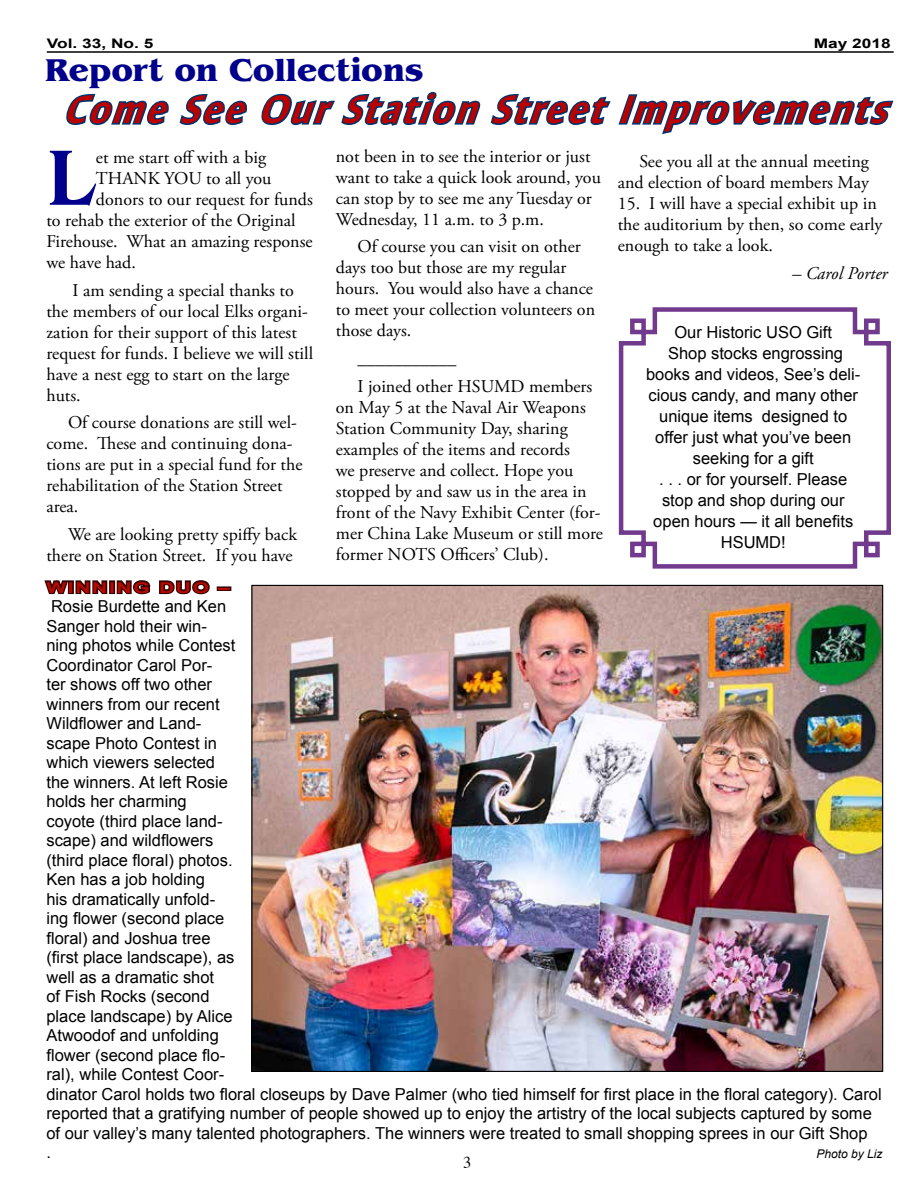
<style>
.page{position:relative;width:918px;height:1188px;background:#fff}
.page>*{position:absolute;margin:0;border:0;box-sizing:border-box;transform-origin:0 0}
.t1{font:500 81px "Benguiat Std ITC";color:#00008c}
.t2{font:italic 700 41.1px "Massif Std";color:#bb0100;scale:.88 1}
.t3{font:700 33px "Benguiat Std ITC";color:#00008c}
.t4{font:18px/21px "Adobe Garamond Pro";color:#000}
.t5{font:italic 18px "Adobe Garamond Pro";color:#000}
.t6{font:16.5px/19.5px "Arial";color:#000}
.t7{font:16.5px "Times";color:#000}
.t8{font:700 14.85px "Arial";letter-spacing:.08em;color:#b50a00;scale:1.41 1}
.t9{font:700 13.2px "Arial";color:#000;scale:1.31 1}
.t10{font:italic 12px "Arial";color:#000}
</style>
<div class="page">
<svg style="left:44px;top:580px;width:64px;height:15px"></svg>
<div style="left:109px;top:580px;width:6px;height:14px;border:3px solid #350000"></div>
<svg style="left:115px;top:580px;width:36px;height:15px"></svg>
<svg style="left:159px;top:580px;width:51px;height:15px"></svg>
<div style="left:217px;top:586px;width:14px;height:5px;border:3px solid #350000"></div>
<hr style="left:47px;top:51px;width:847px;height:2px;background:#000">
<svg style="left:66px;top:93px;width:103px;height:32px"></svg>
<svg style="left:179px;top:94px;width:69px;height:31px"></svg>
<svg style="left:261px;top:91px;width:220px;height:35px"></svg>
<svg style="left:490px;top:93px;width:404px;height:42px"></svg>
<img style="left:253px;top:587px;width:628px;height:483px">
<svg style="left:618px;top:307px;width:273px;height:262px"></svg>
<p class="t9" style="left:47px;top:34px;width:83px">Vol. 33, No. 5</p>
<p class="t9" style="left:814px;top:34px;width:60px">May 2018</p>
<h3 class="t3" style="left:45px;top:52px;width:379px">Report on Collections</h3>
<h2 class="t2" style="left:63px;top:84px;width:955px">ComeSeeOurStationStreetImprovements</h2>
<h1 class="t1" style="left:46px;top:131px;width:51px">L</h1>
<p class="t4" style="left:96px;top:147px;width:172px">et me start off with a big</p>
<p class="t4" style="left:336px;top:146px;width:267px">not been in to see the interior or just want to take a quick look around, you can stop by to see me any Tuesday or Wednesday, 11 a.m. to 3 p.m.</p>
<p class="t4" style="left:336px;top:237px;width:261px;text-indent:22px">Of course you can visit on other days too but those are my regular hours. You would also have a chance to meet your collection volunteers on those days.</p>
<p class="t4" style="left:357px;top:345px;width:236px;line-height:27.8px">___________<br>I joined other HSUMD members</p>
<p class="t4" style="left:336px;top:397px;width:269px">on May 5 at the Naval Air Weapons<br>Station Community Day, sharing examples of the items and records<br>we preserve and collect. Hope you stopped by and saw us in the area in front of the Navy Exhibit Center (for&shy;mer China Lake Museum or still more former NOTS Officers’ Club).</p>
<p class="t4" style="left:618px;top:151px;width:253px;text-align:right">See you all at the annual meeting and election of board members May</p>
<p class="t4" style="left:618px;top:193px;width:266px">15. I will have a special exhibit up in the auditorium by then, so come early enough to take a look.</p>
<p class="t5" style="left:792px;top:262px;width:97px">– Carol Porter</p>
<p class="t4" style="left:96px;top:168px;width:177px">THANK YOU to all you</p>
<p class="t4" style="left:96px;top:189px;width:218px">donors to our request for funds</p>
<p class="t4" style="left:46px;top:210px;width:251px">to rehab the exterior of the Original</p>
<p class="t4" style="left:46px;top:231px;width:268px">Firehouse. What an amazing response</p>
<p class="t4" style="left:46px;top:252px;width:91px">we have had.</p>
<p class="t4" style="left:46px;top:280px;width:268px;text-indent:26px">I am sending a special thanks to the members of our local Elks organi&shy;zation for their support of this latest request for funds. I believe we will still have a nest egg to start on the large huts.</p>
<p class="t4" style="left:46px;top:413px;width:258px;text-indent:22px">Of course donations are still wel&shy;come. These and continuing dona&shy;tions are put in a special fund for the rehabilitation of the Station Street area.</p>
<p class="t4" style="left:46px;top:525px;width:252px;text-align:right">We are looking pretty spiffy back there on Station Street. If you have</p>
<p class="t6" style="left:646px;top:322px;width:216px;line-height:21px;text-align:center">Our Historic USO Gift<br>Shop stocks engrossing books and videos, See’s deli&shy;cious candy, and many other unique items designed to offer just what you’ve been seeking for a gift<br>. . . or for yourself. Please stop and shop during our open hours — it all benefits<br>HSUMD!</p>
<p class="t8" style="left:46px;top:577px;width:132px">WINNING DUO –</p>
<p class="t6" style="left:46px;top:597px;width:837px">Rosie Burdette and Ken<br>Sanger hold their win-<br>ning photos while Contest<br>Coordinator Carol Por-<br>ter shows off two other<br>winners from our recent<br>Wildflower and Land-<br>scape Photo Contest in<br>which viewers selected<br>the winners. At left Rosie<br>holds her charming<br>coyote (third place land-<br>scape) and wildflowers<br>(third place floral) photos.<br>Ken has a job holding<br>his dramatically unfold-<br>ing flower (second place<br>floral) and Joshua tree<br>(first place landscape), as<br>well as a dramatic shot<br>of Fish Rocks (second<br>place landscape) by Alice<br>Atwoodof and unfolding<br>flower (second place flo-<br>ral), while Contest Coor-<br>dinator Carol holds two floral closeups by Dave Palmer (who tied himself for first place in the floral category). Carol reported that a gratifying number of people showed up to enjoy the artistry of the local subjects captured by some of our valley’s many talented photographers. The winners were treated to small shopping sprees in our Gift Shop<br>.</p>
<p class="t10" style="left:817px;top:1146px;width:68px">Photo by Liz</p>
<p class="t7" style="left:463px;top:1147px;width:10px">3</p>
</div>
